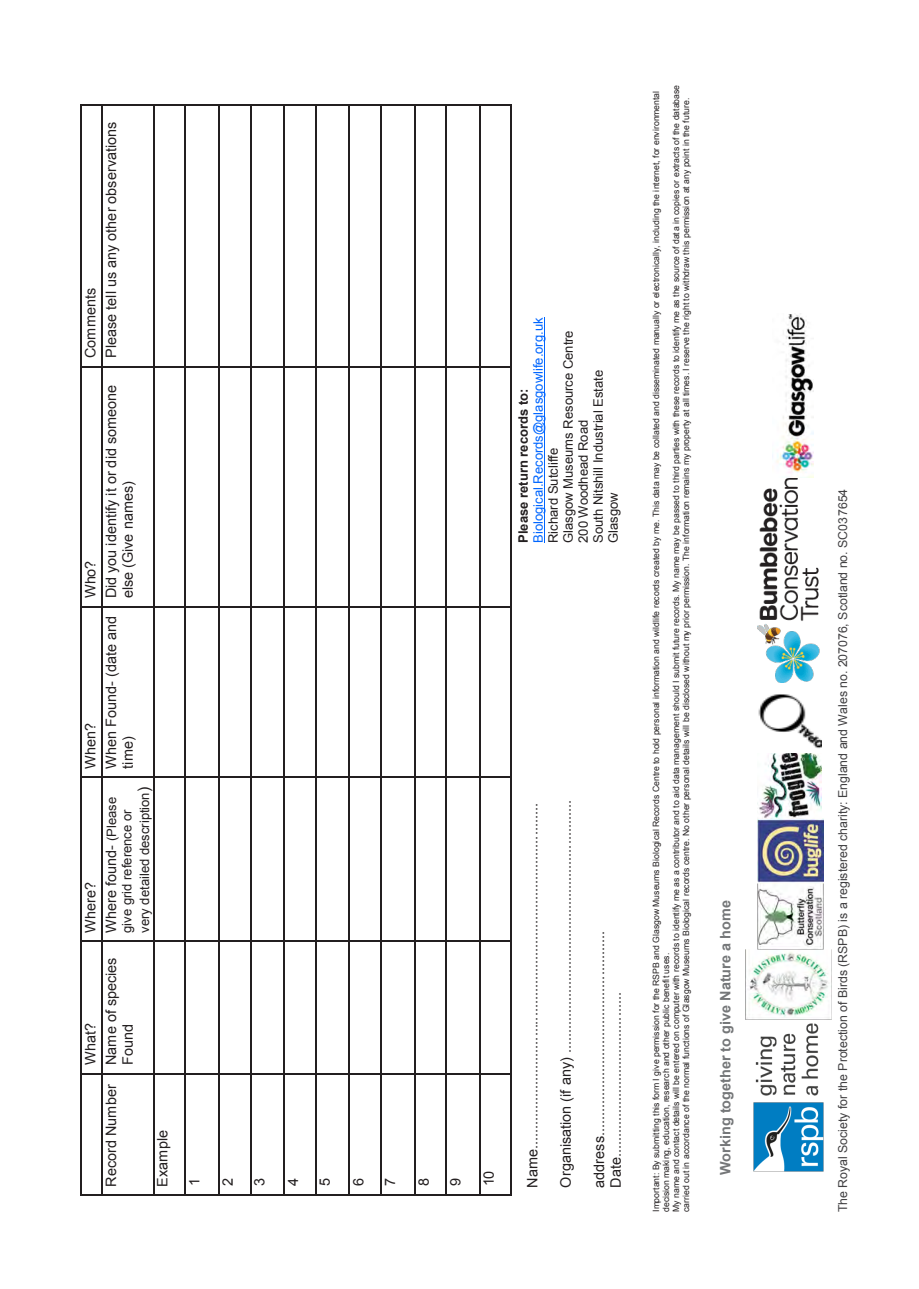
<style>
.page{position:relative;width:919px;height:1289px;background:#fff}
.page>*{position:absolute;margin:0;border:0;box-sizing:border-box;transform-origin:0 0}
.t1{font:14.4px/16.6px "Arial";color:#231f20}
.t2{font:700 14.4px "Arial";color:#757779}
.t3{font:13.05px/15px "Arial";letter-spacing:.005em;color:#231f20}
.t4{font:13.05px "Arial";letter-spacing:.005em;color:#06f}
.t5{font:700 13.05px "Arial";color:#231f20}
.t6{font:12.3px "Arial";letter-spacing:-.005em;color:#414042}
.t7{font:8.7px/10.1px "Arial";letter-spacing:.005em;color:#231f20}
.s1{font-size:13.05px}
.s2{font-size:16.05px}
</style>
<div class="page">
<hr style="left:81px;top:1194px;width:429px;height:1px;background:#231f20">
<hr style="left:82px;top:1072px;width:428px;height:2px;background:#231f20">
<hr style="left:82px;top:940px;width:428px;height:1px;background:#231f20">
<hr style="left:82px;top:776px;width:428px;height:1px;background:#231f20">
<hr style="left:82px;top:606px;width:428px;height:1px;background:#231f20">
<hr style="left:82px;top:366px;width:428px;height:1px;background:#231f20">
<hr style="left:81px;top:104px;width:429px;height:2px;background:#231f20">
<hr style="left:81px;top:104px;width:1px;height:1091px;background:#231f20">
<hr style="left:101px;top:105px;width:2px;height:1089px;background:#231f20">
<hr style="left:153px;top:105px;width:1px;height:1089px;background:#231f20">
<hr style="left:184px;top:105px;width:2px;height:1089px;background:#231f20">
<hr style="left:218px;top:105px;width:1px;height:1089px;background:#231f20">
<hr style="left:250px;top:105px;width:1px;height:1089px;background:#231f20">
<hr style="left:283px;top:105px;width:2px;height:1089px;background:#231f20">
<hr style="left:315px;top:105px;width:1px;height:1089px;background:#231f20">
<hr style="left:348px;top:105px;width:2px;height:1089px;background:#231f20">
<hr style="left:380px;top:105px;width:2px;height:1089px;background:#231f20">
<hr style="left:414px;top:105px;width:1px;height:1089px;background:#231f20">
<hr style="left:445px;top:105px;width:2px;height:1089px;background:#231f20">
<hr style="left:479px;top:105px;width:1px;height:1089px;background:#231f20">
<hr style="left:510px;top:104px;width:1px;height:1091px;background:#231f20">
<img style="left:753px;top:1023px;width:70px;height:147px">
<img style="left:745px;top:949px;width:84px;height:70px">
<hr style="left:544px;top:317px;width:1px;height:226px;background:#06f">
<img style="left:757px;top:819px;width:66px;height:130px">
<img style="left:757px;top:694px;width:64px;height:124px">
<img style="left:757px;top:477px;width:62px;height:205px">
<img style="left:772px;top:313px;width:41px;height:164px">
<h1 class="t1" style="left:82px;top:358px;width:72px;rotate:-90deg">Comments</h1>
<h1 class="t1" style="left:103px;top:358px;width:238px;rotate:-90deg">Please tell us any other observations</h1>
<h1 class="t1" style="left:82px;top:598px;width:39px;rotate:-90deg">Who?</h1>
<h1 class="t1" style="left:82px;top:768px;width:47px;rotate:-90deg">When?</h1>
<h1 class="t1" style="left:82px;top:932px;width:52px;rotate:-90deg">Where?</h1>
<h1 class="t1" style="left:103px;top:598px;width:215px;rotate:-90deg">Did you identify it or did someone else (Give names)</h1>
<h1 class="t1" style="left:103px;top:768px;width:154px;rotate:-90deg">When Found- (date and time)</h1>
<h1 class="t1" style="left:103px;top:932px;width:137px;rotate:-90deg">Where found- <span class="s1">(Please</span></h1>
<h2 class="t3" style="left:118px;top:932px;width:147px;line-height:17.7px;rotate:-90deg">give grid reference or very detailed description<span class="s2">)</span></h2>
<h1 class="t1" style="left:82px;top:1065px;width:43px;rotate:-90deg">What?</h1>
<h1 class="t1" style="left:103px;top:1065px;width:109px;rotate:-90deg">Name of species<br>Found</h1>
<h1 class="t1" style="left:103px;top:1186px;width:104px;rotate:-90deg">Record Number</h1>
<h1 class="t1" style="left:154px;top:1186px;width:58px;rotate:-90deg">Example</h1>
<h1 class="t1" style="left:186px;top:1186px;width:10px;rotate:-90deg">1</h1>
<h1 class="t1" style="left:212px;top:1186px;width:10px;line-height:31.7px;rotate:-90deg">2<br>3</h1>
<h1 class="t1" style="left:285px;top:1186px;width:10px;rotate:-90deg">4</h1>
<h1 class="t1" style="left:316px;top:1186px;width:10px;rotate:-90deg">5</h1>
<h1 class="t1" style="left:350px;top:1186px;width:10px;rotate:-90deg">6</h1>
<h1 class="t1" style="left:382px;top:1186px;width:10px;rotate:-90deg">7</h1>
<h1 class="t1" style="left:408px;top:1186px;width:10px;line-height:31.7px;rotate:-90deg">8<br>9</h1>
<h1 class="t1" style="left:480px;top:1186px;width:17px;rotate:-90deg">10</h1>
<h2 class="t4" style="left:529px;top:543px;width:227px;rotate:-90deg">Biological.Records@glasgowlife.org.uk</h2>
<h2 class="t3" style="left:545px;top:543px;width:214px;rotate:-90deg">Richard Sutcliffe<br>Glasgow Museums Resource Centre<br>200 Woodhead Road<br>South Nitshill Industrial Estate<br>Glasgow</h2>
<h2 class="t5" style="left:514px;top:543px;width:156px;rotate:-90deg">Please return records to:</h2>
<h1 class="t1" style="left:524px;top:1187px;width:386px;rotate:-90deg">Name......................................................................................</h1>
<h1 class="t1" style="left:557px;top:1187px;width:389px;rotate:-90deg">Organisation (if any) ...............................................................</h1>
<h1 class="t1" style="left:590px;top:1187px;width:258px;rotate:-90deg">address...................................................<br>Date.........................................</h1>
<p class="t7" style="left:651px;top:1211px;width:1128px;rotate:-90deg">Important: By submitting this form I give permission for the RSPB and Glasgow Museums Biological Records Centre to hold personal information and wildlife records created by me. This data may be collated and disseminated manually or electronically, including the internet, for environmental decision making, education, research and other public benefit uses.<br>My name and contact details will be entered on computer with records to identify me as a contributor and to aid data management should I submit future records. My name may be passed to third parties with these records to identify me as the source of data in copies or extracts of the database carried out in accordance of the normal functions of Glasgow Museums Biological records centre. No other personal details will be disclosed without my prior permission. The information remains my property at all times. I reserve the right to withdraw this permission at any point in the future.</p>
<h1 class="t2" style="left:715px;top:1175px;width:276px;rotate:-90deg">Working together to give Nature a home</h1>
<h3 class="t6" style="left:834px;top:1211px;width:724px;rotate:-90deg">The Royal Society for the Protection of Birds (RSPB) is a registered charity: England and Wales no. 207076, Scotland no. SC037654</h3>
</div>
